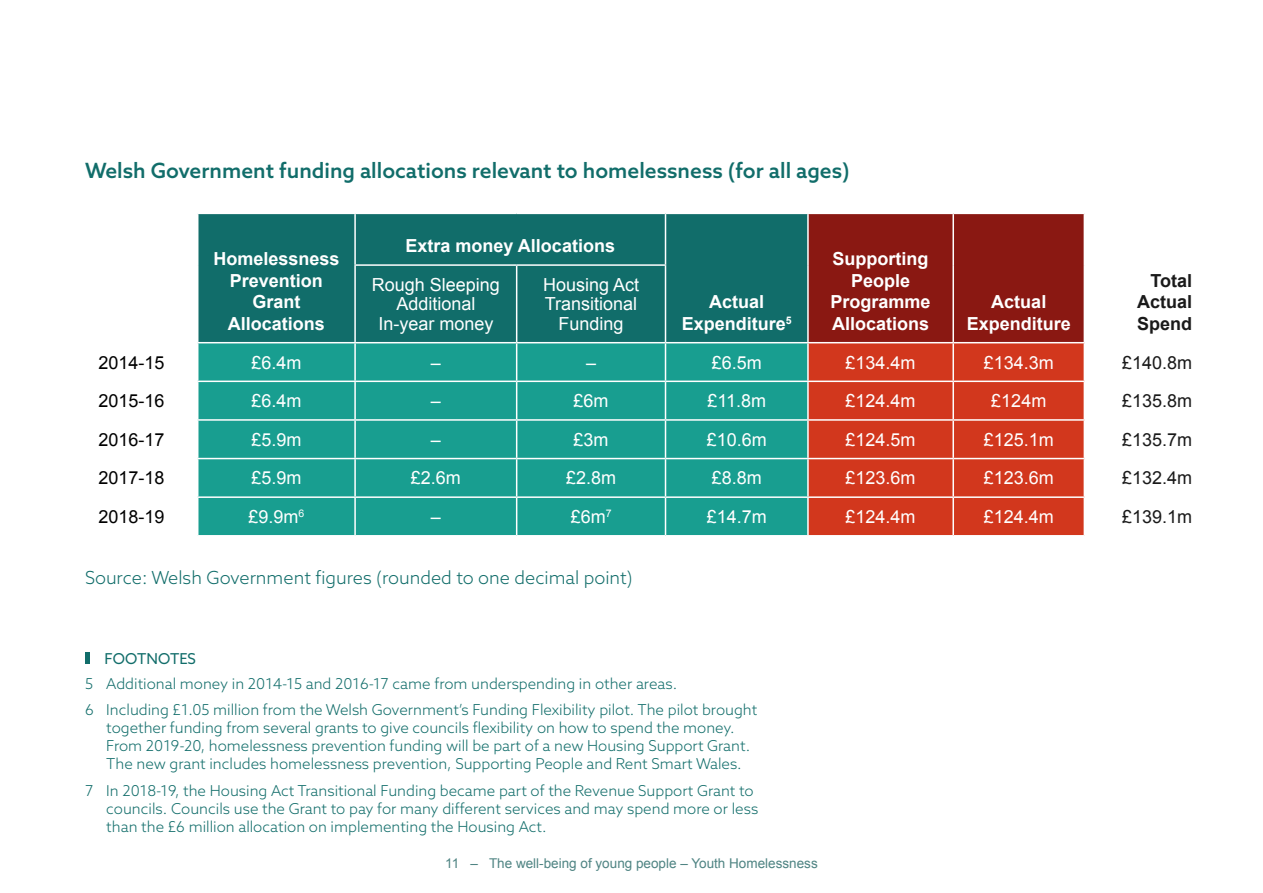
<style>
.page{position:relative;width:1263px;height:893px;background:#fff}
.page>*{position:absolute;margin:0;border:0;box-sizing:border-box;transform-origin:0 0}
.Heading_3{font:500 21px "Azo Sans";color:#116d6a}
.Table_text{font:18px/19.5px "Arial";color:#fff;text-align:center}
.Table_header_text{font:700 18px/21.6px "Arial";color:#fff;text-align:center}
.Body_copy{font:300 18px "Azo Sans";color:#116d6a}
.Table_text-2{font:18px "Arial";color:#000}
.Table_text-3{font:18px "Arial";color:#1a1a1a}
.Table_header_text-2{font:700 18px/21.6px "Arial";color:#1a1a1a;text-align:justify}
.Footnotes{font:300 15px/18px "Azo Sans";color:#116d6a}
.t1{font:15px "Azo Sans";color:#116d6a}
.t2{font:13.5px "Arial";color:#4f8483}
</style>
<div class="page">
<div style="left:198px;top:214px;width:609px;height:128px;background:#116d6a"></div>
<div style="left:809px;top:214px;width:275px;height:128px;background:#8a1812"></div>
<div style="left:198px;top:343px;width:609px;height:192px;background:#189e90"></div>
<div style="left:809px;top:343px;width:275px;height:192px;background:#d2371d"></div>
<hr style="left:952px;top:214px;width:2px;height:51px;background:#fff">
<hr style="left:952px;top:265px;width:2px;height:77px;background:#fff">
<hr style="left:354px;top:214px;width:2px;height:50px;background:#fff">
<hr style="left:354px;top:264px;width:163px;height:2px;background:#fff">
<hr style="left:354px;top:266px;width:2px;height:76px;background:#fff">
<hr style="left:517px;top:264px;width:149px;height:2px;background:#fff">
<hr style="left:516px;top:266px;width:1px;height:76px;background:#fff">
<hr style="left:665px;top:214px;width:1px;height:50px;background:#fff">
<hr style="left:665px;top:266px;width:1px;height:76px;background:#fff">
<hr style="left:354px;top:343px;width:2px;height:38px;background:#fff">
<hr style="left:516px;top:343px;width:1px;height:38px;background:#fff">
<hr style="left:665px;top:343px;width:1px;height:38px;background:#fff">
<hr style="left:952px;top:343px;width:2px;height:38px;background:#fff">
<hr style="left:198px;top:381px;width:157px;height:1px;background:#fff">
<hr style="left:355px;top:381px;width:162px;height:1px;background:#fff">
<hr style="left:354px;top:382px;width:2px;height:37px;background:#fff">
<hr style="left:517px;top:381px;width:148px;height:1px;background:#fff">
<hr style="left:516px;top:382px;width:1px;height:37px;background:#fff">
<hr style="left:665px;top:381px;width:143px;height:1px;background:#fff">
<hr style="left:665px;top:382px;width:1px;height:37px;background:#fff">
<hr style="left:808px;top:381px;width:145px;height:1px;background:#fff">
<hr style="left:953px;top:381px;width:131px;height:1px;background:#fff">
<hr style="left:952px;top:382px;width:2px;height:37px;background:#fff">
<hr style="left:198px;top:419px;width:157px;height:2px;background:#fff">
<hr style="left:355px;top:419px;width:162px;height:2px;background:#fff">
<hr style="left:354px;top:421px;width:2px;height:37px;background:#fff">
<hr style="left:517px;top:419px;width:148px;height:2px;background:#fff">
<hr style="left:516px;top:421px;width:1px;height:37px;background:#fff">
<hr style="left:665px;top:419px;width:143px;height:2px;background:#fff">
<hr style="left:665px;top:421px;width:1px;height:37px;background:#fff">
<hr style="left:808px;top:419px;width:145px;height:2px;background:#fff">
<hr style="left:953px;top:419px;width:131px;height:2px;background:#fff">
<hr style="left:952px;top:421px;width:2px;height:37px;background:#fff">
<hr style="left:198px;top:458px;width:157px;height:1px;background:#fff">
<hr style="left:355px;top:458px;width:162px;height:1px;background:#fff">
<hr style="left:354px;top:459px;width:2px;height:37px;background:#fff">
<hr style="left:517px;top:458px;width:148px;height:1px;background:#fff">
<hr style="left:516px;top:459px;width:1px;height:37px;background:#fff">
<hr style="left:665px;top:458px;width:143px;height:1px;background:#fff">
<hr style="left:665px;top:459px;width:1px;height:37px;background:#fff">
<hr style="left:808px;top:458px;width:145px;height:1px;background:#fff">
<hr style="left:953px;top:458px;width:131px;height:1px;background:#fff">
<hr style="left:952px;top:459px;width:2px;height:37px;background:#fff">
<hr style="left:198px;top:496px;width:157px;height:2px;background:#fff">
<hr style="left:355px;top:496px;width:162px;height:2px;background:#fff">
<hr style="left:354px;top:498px;width:2px;height:37px;background:#fff">
<hr style="left:517px;top:496px;width:148px;height:2px;background:#fff">
<hr style="left:516px;top:498px;width:1px;height:37px;background:#fff">
<hr style="left:665px;top:496px;width:143px;height:2px;background:#fff">
<hr style="left:665px;top:498px;width:1px;height:37px;background:#fff">
<hr style="left:808px;top:496px;width:145px;height:2px;background:#fff">
<hr style="left:953px;top:496px;width:131px;height:2px;background:#fff">
<hr style="left:952px;top:498px;width:2px;height:37px;background:#fff">
<div style="left:85px;top:652px;width:5px;height:12px;background:#116d6a"></div>
<h4 class="Heading_3" style="left:85px;top:157px;width:766px">Welsh Government funding allocations relevant to homelessness (for all ages)</h4>
<p class="Table_header_text" style="left:213px;top:249px;width:128px">Homelessness<br>Prevention<br>Grant<br>Allocations</p>
<p class="Table_header_text" style="left:406px;top:236px;width:211px">Extra money Allocations</p>
<p class="Table_text" style="left:372px;top:275px;width:130px">Rough Sleeping<br>Additional<br>In-year money</p>
<p class="Table_text" style="left:543px;top:275px;width:98px">Housing Act<br>Transitional<br>Funding</p>
<p class="Table_header_text" style="left:682px;top:292px;width:111px">Actual<br>Expenditure<sup>5</sup></p>
<p class="Table_header_text" style="left:830px;top:249px;width:102px">Supporting<br>People<br>Programme<br>Allocations</p>
<p class="Table_header_text" style="left:967px;top:292px;width:106px">Actual<br>Expenditure</p>
<p class="Table_header_text-2" style="left:1137px;top:270px;width:57px;text-indent:13px">Total Actual Spend</p>
<p class="Table_text-2" style="left:99px;top:350px;width:68px">2014-15</p>
<p class="Table_text" style="left:251px;top:353px;width:52px">£6.4m</p>
<p class="Table_text" style="left:431px;top:353px;width:12px">–</p>
<p class="Table_text" style="left:586px;top:353px;width:12px">–</p>
<p class="Table_text" style="left:712px;top:353px;width:52px">£6.5m</p>
<p class="Table_text" style="left:845px;top:353px;width:72px">£134.4m</p>
<p class="Table_text" style="left:984px;top:353px;width:72px">£134.3m</p>
<p class="Table_text-3" style="left:1122px;top:350px;width:72px">£140.8m</p>
<p class="Table_text-2" style="left:99px;top:389px;width:68px">2015-16</p>
<p class="Table_text" style="left:251px;top:391px;width:52px">£6.4m</p>
<p class="Table_text" style="left:431px;top:391px;width:12px">–</p>
<p class="Table_text" style="left:574px;top:391px;width:37px">£6m</p>
<p class="Table_text" style="left:707px;top:391px;width:60px">£11.8m</p>
<p class="Table_text" style="left:845px;top:391px;width:72px">£124.4m</p>
<p class="Table_text" style="left:991px;top:391px;width:57px">£124m</p>
<p class="Table_text-3" style="left:1122px;top:389px;width:72px">£135.8m</p>
<p class="Table_text-2" style="left:99px;top:428px;width:68px">2016-17</p>
<p class="Table_text" style="left:251px;top:430px;width:52px">£5.9m</p>
<p class="Table_text" style="left:431px;top:430px;width:12px">–</p>
<p class="Table_text" style="left:574px;top:430px;width:37px">£3m</p>
<p class="Table_text" style="left:707px;top:430px;width:62px">£10.6m</p>
<p class="Table_text" style="left:845px;top:430px;width:72px">£124.5m</p>
<p class="Table_text" style="left:984px;top:430px;width:72px">£125.1m</p>
<p class="Table_text-3" style="left:1122px;top:428px;width:72px">£135.7m</p>
<p class="Table_text-2" style="left:99px;top:466px;width:68px">2017-18</p>
<p class="Table_text" style="left:251px;top:469px;width:52px">£5.9m</p>
<p class="Table_text" style="left:411px;top:469px;width:52px">£2.6m</p>
<p class="Table_text" style="left:566px;top:469px;width:52px">£2.8m</p>
<p class="Table_text" style="left:712px;top:469px;width:52px">£8.8m</p>
<p class="Table_text" style="left:845px;top:469px;width:72px">£123.6m</p>
<p class="Table_text" style="left:984px;top:469px;width:72px">£123.6m</p>
<p class="Table_text-3" style="left:1122px;top:466px;width:72px">£132.4m</p>
<p class="Table_text-2" style="left:99px;top:505px;width:68px">2018-19</p>
<p class="Table_text" style="left:248px;top:507px;width:57px">£9.9m<sup>6</sup></p>
<p class="Table_text" style="left:431px;top:507px;width:12px">–</p>
<p class="Table_text" style="left:571px;top:507px;width:42px">£6m<sup>7</sup></p>
<p class="Table_text" style="left:707px;top:507px;width:62px">£14.7m</p>
<p class="Table_text" style="left:845px;top:507px;width:72px">£124.4m</p>
<p class="Table_text" style="left:984px;top:507px;width:72px">£124.4m</p>
<p class="Table_text-3" style="left:1122px;top:505px;width:72px">£139.1m</p>
<p class="Body_copy" style="left:85px;top:566px;width:549px">Source: Welsh Government figures (rounded to one decimal point)</p>
<p class="t1" style="left:105px;top:649px;width:93px">FOOTNOTES</p>
<p class="Footnotes" style="left:85px;top:674px;width:594px">5 Additional money in 2014-15 and 2016-17 came from underspending in other areas.</p>
<p class="Footnotes" style="left:106px;top:700px;width:652px;text-indent:-21px">6 Including £1.05 million from the Welsh Government’s Funding Flexibility pilot. The pilot brought together funding from several grants to give councils flexibility on how to spend the money.<br>From 2019-20, homelessness prevention funding will be part of a new Housing Support Grant.<br>The new grant includes homelessness prevention, Supporting People and Rent Smart Wales.</p>
<p class="Footnotes" style="left:106px;top:781px;width:653px;text-indent:-21px">7 In 2018-19, the Housing Act Transitional Funding became part of the Revenue Support Grant to councils. Councils use the Grant to pay for many different services and may spend more or less than the £6 million allocation on implementing the Housing Act.</p>
<p class="t2" style="left:445px;top:854px;width:374px">11 – The well-being of young people – Youth Homelessness</p>
</div>
